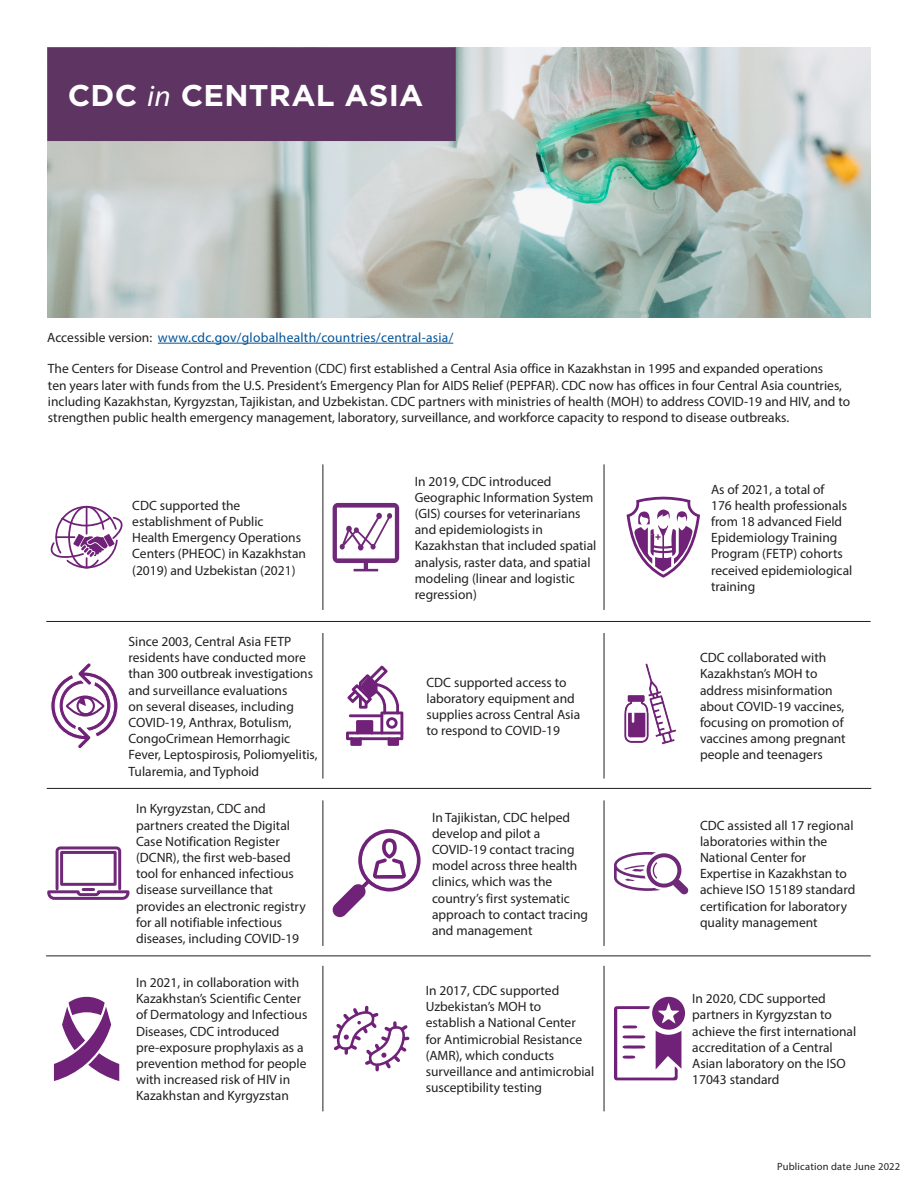
<style>
.page{position:relative;width:918px;height:1188px;background:#fff}
.page>*{position:absolute;margin:0;border:0;box-sizing:border-box;transform-origin:0 0}
.t1{font:700 30px "Gotham";letter-spacing:.01em;color:#fff}
.t2{font:13.5px/16.2px "Myriad Pro";color:#231f20}
.t3{font:13.5px "Myriad Pro";letter-spacing:.02em;color:#005499}
.t4{font:10.5px "Myriad Pro";letter-spacing:.02em;color:#231f20}
.s1{font-family:"Myriad Pro";font-weight:400;font-style:italic}
.s2{color:#231f20}
</style>
<div class="page">
<img style="left:47px;top:47px;width:823px;height:271px">
<div style="left:47px;top:47px;width:409px;height:94px;background:#5e3463"></div>
<hr style="left:158px;top:343px;width:295px;height:1px;background:#005499">
<hr style="left:46px;top:621px;width:825px;height:1px;background:#231f20">
<hr style="left:47px;top:788px;width:824px;height:1px;background:#231f20">
<hr style="left:323px;top:464px;width:1px;height:146px;background:#231f20">
<hr style="left:604px;top:464px;width:1px;height:146px;background:#231f20">
<svg style="left:346px;top:666px;width:57px;height:80px"></svg>
<div style="left:358px;top:722px;width:14px;height:11px;background:#702178"></div>
<hr style="left:323px;top:633px;width:1px;height:146px;background:#231f20">
<hr style="left:604px;top:633px;width:1px;height:146px;background:#231f20">
<svg style="left:627px;top:497px;width:73px;height:81px"></svg>
<svg style="left:50px;top:506px;width:73px;height:62px"></svg>
<hr style="left:46px;top:956px;width:825px;height:1px;background:#231f20">
<hr style="left:323px;top:800px;width:1px;height:146px;background:#231f20">
<hr style="left:604px;top:800px;width:1px;height:146px;background:#231f20">
<hr style="left:323px;top:966px;width:1px;height:145px;background:#231f20">
<hr style="left:604px;top:966px;width:1px;height:145px;background:#231f20">
<svg style="left:51px;top:663px;width:67px;height:85px"></svg>
<img style="left:624px;top:663px;width:52px;height:82px">
<svg style="left:47px;top:846px;width:83px;height:54px"></svg>
<svg style="left:333px;top:503px;width:66px;height:68px"></svg>
<svg style="left:332px;top:829px;width:89px;height:88px"></svg>
<svg style="left:614px;top:852px;width:75px;height:42px"></svg>
<svg style="left:54px;top:996px;width:65px;height:85px"></svg>
<svg style="left:614px;top:997px;width:71px;height:83px"></svg>
<svg style="left:332px;top:1005px;width:78px;height:67px"></svg>
<h1 class="t1" style="left:68px;top:76px;width:357px">CDC <span class="s1">in</span> CENTRAL ASIA</h1>
<p class="t3" style="left:47px;top:329px;width:408px"><span class="s2">Accessible version:</span> www.cdc.gov/globalhealth/countries/central-asia/</p>
<p class="t2" style="left:48px;top:361px;width:804px">The Centers for Disease Control and Prevention (CDC) first established a Central Asia office in Kazakhstan in 1995 and expanded operations<br>ten years later with funds from the U.S. President’s Emergency Plan for AIDS Relief (PEPFAR). CDC now has offices in four Central Asia countries, including Kazakhstan, Kyrgyzstan, Tajikistan, and Uzbekistan. CDC partners with ministries of health (MOH) to address COVID-19 and HIV, and to strengthen public health emergency management, laboratory, surveillance, and workforce capacity to respond to disease outbreaks.</p>
<p class="t2" style="left:132px;top:497px;width:133px">CDC supported the establishment of Public</p>
<p class="t2" style="left:132px;top:529px;width:175px">Health Emergency Operations<br>Centers (PHEOC) in Kazakhstan (2019) and Uzbekistan (2021)</p>
<p class="t2" style="left:129px;top:633px;width:191px">Since 2003, Central Asia FETP residents have conducted more than 300 outbreak investigations and surveillance evaluations<br>on several diseases, including<br>COVID-19, Anthrax, Botulism,<br>CongoCrimean Hemorrhagic<br>Fever, Leptospirosis, Poliomyelitis,<br>Tularemia, and Typhoid</p>
<p class="t2" style="left:415px;top:473px;width:183px">In 2019, CDC introduced<br>Geographic Information System (GIS) courses for veterinarians and epidemiologists in<br>Kazakhstan that included spatial analysis, raster data, and spatial modeling (linear and logistic regression)</p>
<p class="t2" style="left:711px;top:481px;width:143px">As of 2021, a total of<br>176 health professionals from 18 advanced Field<br>Epidemiology Training<br>Program (FETP) cohorts received epidemiological training</p>
<p class="t2" style="left:426px;top:674px;width:155px">CDC supported access to laboratory equipment and supplies across Central Asia to respond to COVID-19</p>
<p class="t2" style="left:700px;top:649px;width:147px">CDC collaborated with<br>Kazakhstan’s MOH to address misinformation about COVID-19 vaccines, focusing on promotion of vaccines among pregnant people and teenagers</p>
<p class="t2" style="left:136px;top:801px;width:171px">In Kyrgyzstan, CDC and partners created the Digital<br>Case Notification Register (DCNR), the first web-based tool for enhanced infectious disease surveillance that provides an electronic registry for all notifiable infectious diseases, including COVID-19</p>
<p class="t2" style="left:432px;top:809px;width:158px">In Tajikistan, CDC helped develop and pilot a<br>COVID-19 contact tracing model across three health clinics, which was the country’s first systematic approach to contact tracing and management</p>
<p class="t2" style="left:700px;top:817px;width:157px">CDC assisted all 17 regional laboratories within the<br>National Center for<br>Expertise in Kazakhstan to achieve ISO 15189 standard certification for laboratory quality management</p>
<p class="t2" style="left:136px;top:974px;width:173px">In 2021, in collaboration with<br>Kazakhstan’s Scientific Center of Dermatology and Infectious<br>Diseases, CDC introduced pre-exposure prophylaxis as a prevention method for people with increased risk of HIV in<br>Kazakhstan and Kyrgyzstan</p>
<p class="t2" style="left:426px;top:982px;width:170px">In 2017, CDC supported<br>Uzbekistan’s MOH to establish a National Center for Antimicrobial Resistance (AMR), which conducts surveillance and antimicrobial susceptibility testing</p>
<p class="t2" style="left:692px;top:990px;width:166px">In 2020, CDC supported partners in Kyrgyzstan to achieve the first international accreditation of a Central<br>Asian laboratory on the ISO<br>17043 standard</p>
<p class="t4" style="left:777px;top:1160px;width:125px">Publication date June 2022</p>
</div>
